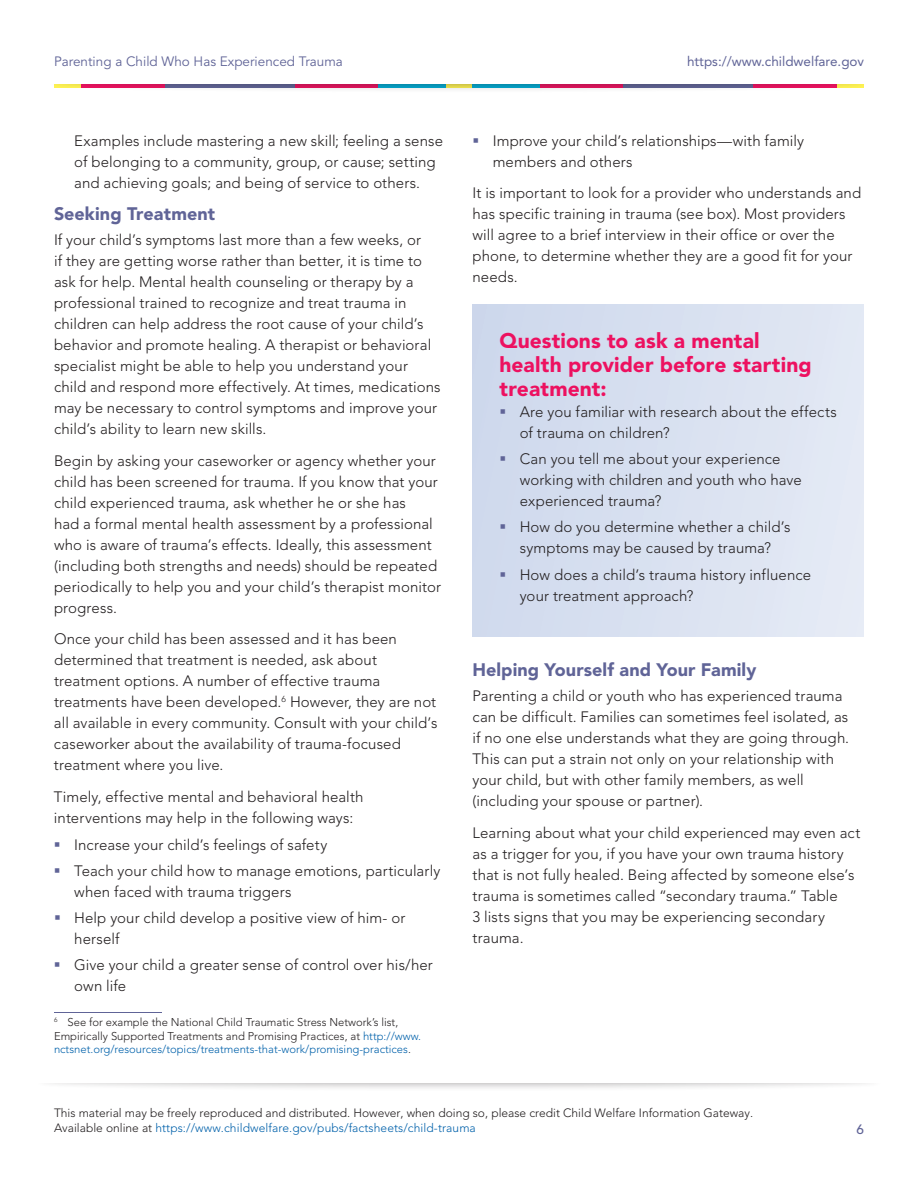
<style>
.page{position:relative;width:918px;height:1188px;background:#fff}
.page>*{position:absolute;margin:0;border:0;box-sizing:border-box;transform-origin:0 0}
.t1{font:900 21px/24px "Avenir";letter-spacing:.005em;color:#ed1160}
.t2{font:900 18px "Avenir";letter-spacing:.005em;color:#606497}
.t3{font:300 15px/21px "Avenir";letter-spacing:.005em;color:#231f20}
.t4{font:13.5px "Avenir";color:#606497}
.t5{font:13.5px "Avenir";color:#606497}
.t6{font:500 13.5px "Avenir";color:#606497}
.t7{font:300 12px/15px "Avenir";color:#231f20}
.t8{font:300 11.25px/13.5px "Avenir";color:#231f20}
.t9{font:300 8.7px "Avenir";color:#231f20}
.s1{color:#0161aa}
</style>
<div class="page">
<div style="left:34px;top:1065px;width:850px;height:27px;background:#231f20;opacity:.4"></div>
<div style="left:0;top:1058px;width:918px;height:25px;background:#fff"></div>
<div style="left:47px;top:66px;width:824px;height:27px;background:#231f20;opacity:.4"></div>
<div style="left:38px;top:58px;width:842px;height:25px;background:#fff"></div>
<hr style="left:54px;top:1012px;width:108px;height:1px;background:#606497">
<div style="left:472px;top:305px;width:392px;height:332px;background:#d8e1f0"></div>
<p class="t4" style="left:54px;top:53px;width:290px">Parenting a Child Who Has Experienced Trauma</p>
<p class="t5" style="left:687px;top:53px;width:179px">https://www.childwelfare.gov</p>
<p class="t3" style="left:74px;top:131px;width:370px">Examples include mastering a new skill; feeling a sense of belonging to a community, group, or cause; setting and achieving goals; and being of service to others.</p>
<h3 class="t2" style="left:54px;top:202px;width:163px">Seeking Treatment</h3>
<p class="t3" style="left:54px;top:229px;width:388px">If your child’s symptoms last more than a few weeks, or<br>if they are getting worse rather than better, it is time to ask for help. Mental health counseling or therapy by a professional trained to recognize and treat trauma in children can help address the root cause of your child’s behavior and promote healing. A therapist or behavioral specialist might be able to help you understand your child and respond more effectively. At times, medications may be necessary to control symptoms and improve your child’s ability to learn new skills.</p>
<p class="t3" style="left:54px;top:450px;width:389px">Begin by asking your caseworker or agency whether your child has been screened for trauma. If you know that your child experienced trauma, ask whether he or she has<br>had a formal mental health assessment by a professional who is aware of trauma’s effects. Ideally, this assessment (including both strengths and needs) should be repeated periodically to help you and your child’s therapist monitor progress.</p>
<p class="t3" style="left:54px;top:628px;width:384px">Once your child has been assessed and it has been determined that treatment is needed, ask about treatment options. A number of effective trauma treatments have been developed. <sup>1</sup>However, they are not</p>
<p class="t9" style="left:282px;top:694px;width:6px">6</p>
<p class="t3" style="left:54px;top:712px;width:385px">all available in every community. Consult with your child’s caseworker about the availability of trauma-focused treatment where you live.</p>
<p class="t3" style="left:54px;top:786px;width:311px">Timely, effective mental and behavioral health interventions may help in the following ways:</p>
<p class="t3" style="left:74px;top:834px;width:255px">Increase your child’s feelings of safety</p>
<p class="t3" style="left:74px;top:860px;width:368px">Teach your child how to manage emotions, particularly when faced with trauma triggers</p>
<p class="t3" style="left:74px;top:907px;width:333px">Help your child develop a positive view of him- or herself</p>
<p class="t3" style="left:74px;top:955px;width:360px">Give your child a greater sense of control over his/her own life</p>
<p class="t8" style="left:54px;top:1015px;width:368px"><sup>6</sup> See for example the National Child Traumatic Stress Network’s list,<br>Empirically Supported Treatments and Promising Practices, at <span class="s1">http://www. nctsnet.org/resources/topics/treatments-that-work/promising-practices</span>.</p>
<p class="t3" style="left:493px;top:131px;width:313px">Improve your child’s relationships—with family members and others</p>
<p class="t3" style="left:472px;top:182px;width:390px">It is important to look for a provider who understands and has specific training in trauma (see box). Most providers will agree to a brief interview in their office or over the phone, to determine whether they are a good fit for your needs.</p>
<p class="t1" style="left:500px;top:328px;width:314px">Questions to ask a mental health provider before starting treatment:</p>
<p class="t3" style="left:520px;top:401px;width:319px">Are you familiar with research about the effects of trauma on children?</p>
<p class="t3" style="left:520px;top:448px;width:284px">Can you tell me about your experience working with children and youth who have experienced trauma?</p>
<p class="t3" style="left:520px;top:517px;width:272px">How do you determine whether a child’s symptoms may be caused by trauma?</p>
<p class="t3" style="left:520px;top:564px;width:293px">How does a child’s trauma history influence your treatment approach?</p>
<h3 class="t2" style="left:472px;top:659px;width:285px">Helping Yourself and Your Family</h3>
<p class="t3" style="left:472px;top:686px;width:378px">Parenting a child or youth who has experienced trauma can be difficult. Families can sometimes feel isolated, as if no one else understands what they are going through.<br>This can put a strain not only on your relationship with your child, but with other family members, as well (including your spouse or partner).</p>
<p class="t3" style="left:472px;top:822px;width:389px">Learning about what your child experienced may even act as a trigger for you, if you have your own trauma history that is not fully healed. Being affected by someone else’s trauma is sometimes called “secondary trauma.” Table<br>3 lists signs that you may be experiencing secondary trauma.</p>
<p class="t7" style="left:54px;top:1106px;width:701px">This material may be freely reproduced and distributed. However, when doing so, please credit Child Welfare Information Gateway.<br>Available online at <span class="s1">https://www.childwelfare.gov/pubs/factsheets/child-trauma</span></p>
<p class="t6" style="left:857px;top:1122px;width:9px">6</p>
</div>
